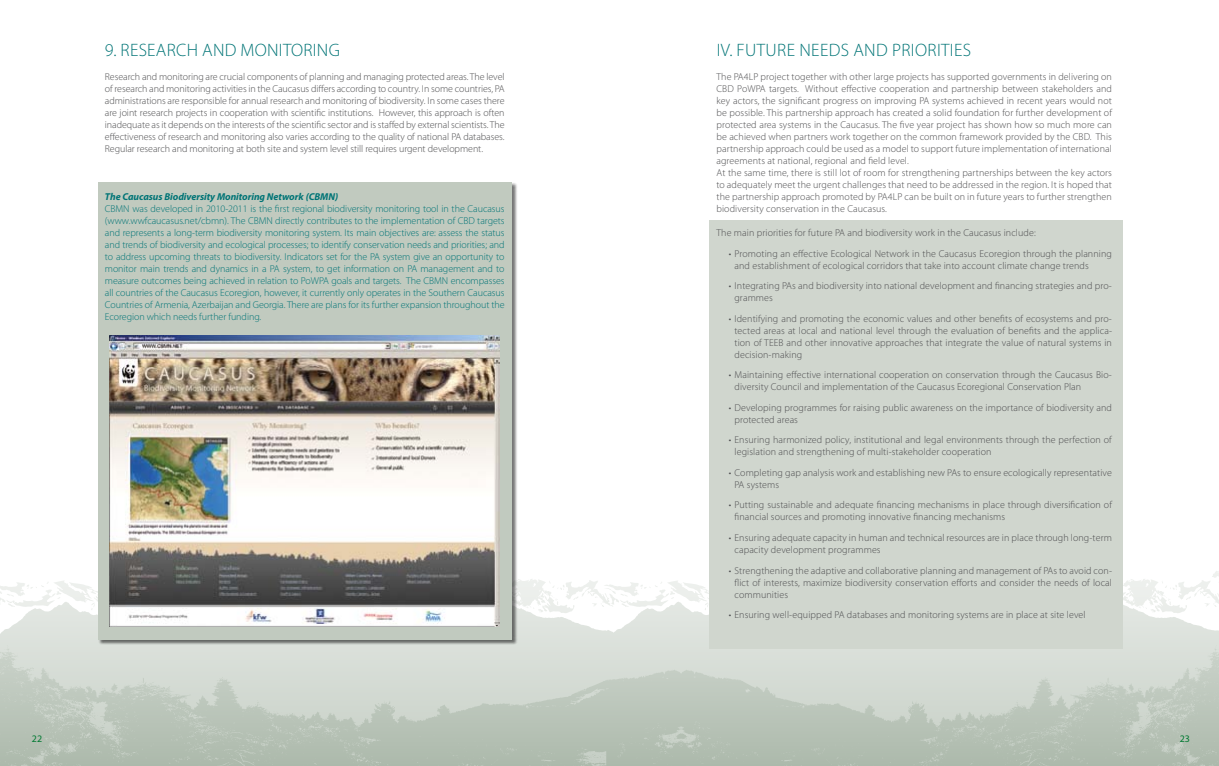
<style>
.page{position:relative;width:1219px;height:766px;background:#fff}
.page>*{position:absolute;margin:0;border:0;box-sizing:border-box;transform-origin:0 0}
.t1{font:300 18px "Myriad Pro";letter-spacing:.02em;color:#007476}
.t2{font:300 10px/12px "Myriad Pro";letter-spacing:.01em;color:#4d4d4f}
.t3{font:300 10px/12px "Myriad Pro";letter-spacing:-.005em;color:#007476;text-align:justify}
.t4{font:italic 700 10px "Myriad Pro";letter-spacing:-.005em;color:#007476}
.t5{font:10px "Myriad Pro";color:#007931}
</style>
<div class="page">
<svg style="left:0;top:630px;width:1219px;height:135px;background:#c5cec4"></svg>
<svg style="left:0;top:571px;width:1219px;height:59px"></svg>
<div style="left:98px;top:182px;width:419px;height:462px;background:#000;opacity:.54"></div>
<div style="left:98px;top:182px;width:414px;height:457px;background:#c1cabf"></div>
<div style="left:709px;top:220px;width:414px;height:428px;background:#d0d6ce"></div>
<img style="left:110px;top:335px;width:390px;height:291px">
<h1 class="t1" style="left:105px;top:39px;width:237px">9. RESEARCH AND MONITORING</h1>
<p class="t2" style="left:105px;top:71px;width:401px;text-align:justify">Research and monitoring are crucial components of planning and managing protected areas. The level of research and monitoring activities in the Caucasus differs according to country. In some countries, PA administrations are responsible for annual research and monitoring of biodiversity. In some cases there are joint research projects in cooperation with scientific institutions. However, this approach is often inadequate as it depends on the interests of the scientific sector and is staffed by external scientists. The effectiveness of research and monitoring also varies according to the quality of national PA databases.<br>Regular research and monitoring at both site and system level still requires urgent development.</p>
<p class="t4" style="left:105px;top:190px;width:235px">The Caucasus Biodiversity Monitoring Network (CBMN)</p>
<p class="t3" style="left:105px;top:203px;width:401px">CBMN was developed in 2010-2011 is the first regional biodiversity monitoring tool in the Caucasus (www.wwfcaucasus.net/cbmn). The CBMN directly contributes to the implementation of CBD targets and represents a long-term biodiversity monitoring system. Its main objectives are: assess the status and trends of biodiversity and ecological processes; to identify conservation needs and priorities; and to address upcoming threats to biodiversity. Indicators set for the PA system give an opportunity to monitor main trends and dynamics in a PA system, to get information on PA management and to measure outcomes being achieved in relation to PoWPA goals and targets. The CBMN encompasses all countries of the Caucasus Ecoregion, however, it currently only operates in the Southern Caucasus Countries of Armenia, Azerbaijan and Georgia. There are plans for its further expansion throughout the Ecoregion which needs further funding.</p>
<h1 class="t1" style="left:717px;top:39px;width:256px">IV. FUTURE NEEDS AND PRIORITIES</h1>
<p class="t2" style="left:716px;top:71px;width:397px">The PA4LP project together with other large projects has supported governments in delivering on CBD PoWPA targets. Without effective cooperation and partnership between stakeholders and key actors, the significant progress on improving PA systems achieved in recent years would not be possible. This partnership approach has created a solid foundation for further development of protected area systems in the Caucasus. The five year project has shown how so much more can be achieved when partners work together on the common framework provided by the CBD. This partnership approach could be used as a model to support future implementation of international agreements at national, regional and field level.<br>At the same time, there is still lot of room for strengthening partnerships between the key actors to adequately meet the urgent challenges that need to be addressed in the region. It is hoped that the partnership approach promoted by PA4LP can be built on in future years to further strengthen biodiversity conservation in the Caucasus.</p>
<p class="t2" style="left:716px;top:227px;width:321px">The main priorities for future PA and biodiversity work in the Caucasus include:</p>
<p class="t2" style="left:734px;top:247px;width:379px;text-indent:-6px">• Promoting an effective Ecological Network in the Caucasus Ecoregion through the planning and establishment of ecological corridors that take into account climate change trends</p>
<p class="t2" style="left:734px;top:280px;width:379px;text-indent:-6px">• Integrating PAs and biodiversity into national development and financing strategies and pro&shy;grammes</p>
<p class="t2" style="left:734px;top:312px;width:379px;text-align:justify;text-indent:-6px">• Identifying and promoting the economic values and other benefits of ecosystems and pro&shy;tected areas at local and national level through the evaluation of benefits and the applica&shy;tion of TEEB and other innovative approaches that integrate the value of natural systems in decision-making</p>
<p class="t2" style="left:734px;top:369px;width:379px;text-indent:-6px">• Maintaining effective international cooperation on conservation through the Caucasus Bio&shy;diversity Council and implementation of the Caucasus Ecoregional Conservation Plan</p>
<p class="t2" style="left:734px;top:401px;width:379px;text-indent:-6px">• Developing programmes for raising public awareness on the importance of biodiversity and protected areas</p>
<p class="t2" style="left:734px;top:434px;width:379px;text-indent:-6px">• Ensuring harmonized policy, institutional and legal environments through the perfection of legislation and strengthening of multi-stakeholder cooperation</p>
<p class="t2" style="left:734px;top:466px;width:379px;text-indent:-6px">• Completing gap analysis work and establishing new PAs to ensure ecologically representative<br>PA systems</p>
<p class="t2" style="left:734px;top:499px;width:379px;text-indent:-6px">• Putting sustainable and adequate financing mechanisms in place through diversification of financial sources and promoting innovative financing mechanisms</p>
<p class="t2" style="left:734px;top:531px;width:379px;text-indent:-6px">• Ensuring adequate capacity in human and technical resources are in place through long-term capacity development programmes</p>
<p class="t2" style="left:734px;top:564px;width:379px;text-align:justify;text-indent:-6px">• Strengthening the adaptive and collaborative planning and management of PAs to avoid con&shy;flict of interests, maximize biodiversity conservation efforts and consider the needs of local communities</p>
<p class="t2" style="left:729px;top:608px;width:358px">• Ensuring well-equipped PA databases and monitoring systems are in place at site level</p>
<p class="t5" style="left:32px;top:731px;width:12px">22</p>
<p class="t5" style="left:1180px;top:731px;width:12px">23</p>
</div>
